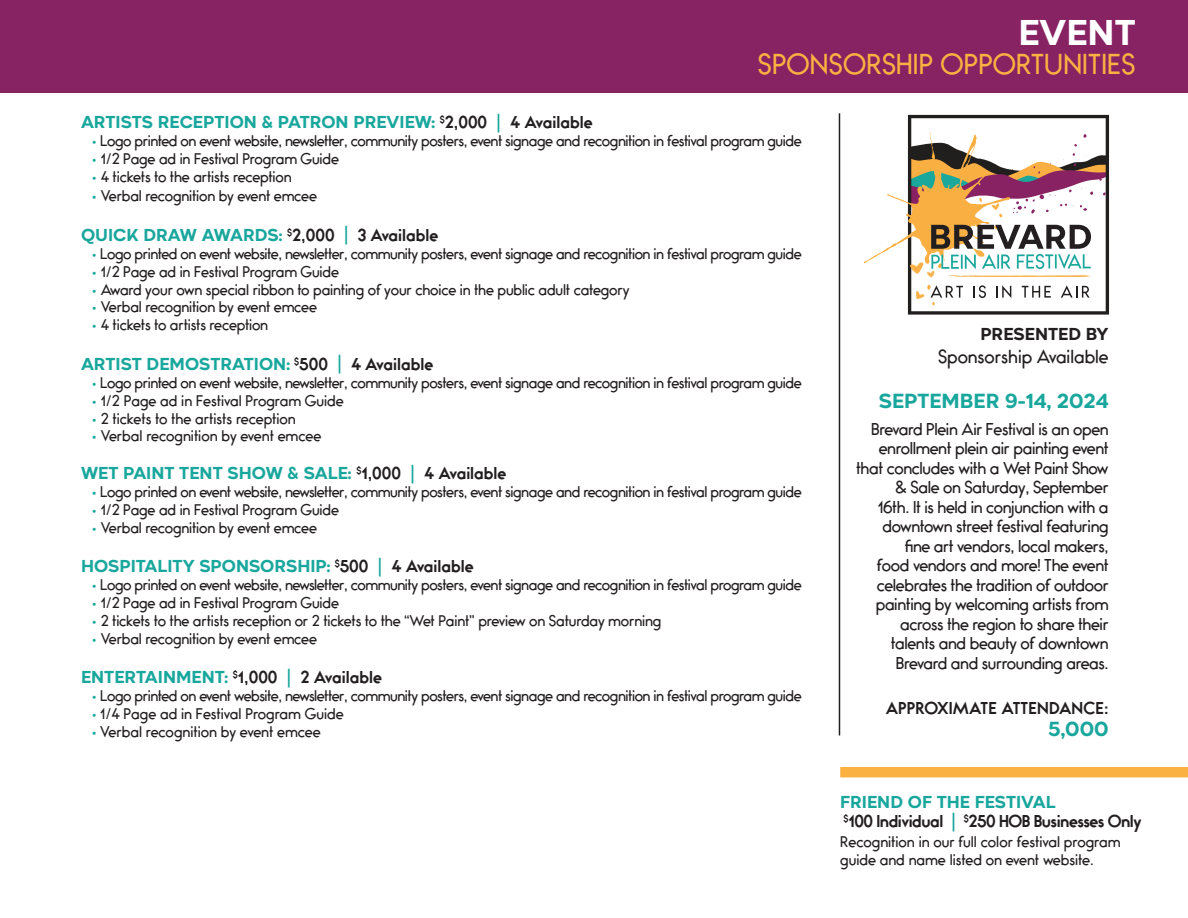
<style>
.page{position:relative;width:1188px;height:918px;background:#fff}
.page>*{position:absolute;margin:0;border:0;box-sizing:border-box;transform-origin:0 0}
.t1{font:700 34.2px "Aftika";color:#fff}
.t2{font:25.2px "Bambino";letter-spacing:.01em;color:#fbb042}
.t3{font:700 19.5px "Aftika";color:#19a79d}
.t4{font:700 16.5px "Aftika";color:#19a79d}
.t5{font:16.5px "Bambino";color:#231f20}
.t6{font:700 16.5px "Aftika";color:#231f20}
.t7{font:15px/19.5px "Bambino";letter-spacing:-.02em;color:#231f20;text-align:right}
.t8{font:700 15px "Bambino";letter-spacing:-.03em;color:#231f20}
.t9{font:700 15px "Bambino";color:#231f20}
.t10{font:700 15px "Bambino";letter-spacing:.01em;color:#231f20}
.t11{font:13.5px "Bambino";letter-spacing:-.03em;color:#231f20}
.t12{font:13.5px "Bambino";letter-spacing:-.01em;color:#231f20}
.t13{font:13.5px/18px "Bambino";color:#231f20}
.s1{font-family:"Bambino";font-size:15px;color:#231f20}
.s2{font-family:"Bambino";font-weight:400}
.s3{color:#19a79d}
.s4{font-family:"Aftika";font-size:16.5px;color:#19a79d}
.s5{font-weight:400;font-size:16.5px;color:#19a79d}
</style>
<div class="page">
<div style="left:0;top:0;width:1188px;height:93px;background:#872263"></div>
<hr style="left:839px;top:113px;width:1px;height:622px;background:#231f20">
<div style="left:840px;top:767px;width:348px;height:10px;background:#fbb042"></div>
<svg style="left:864px;top:115px;width:245px;height:200px"></svg>
<h1 class="t1" style="left:1019px;top:12px;width:119px">EVENT</h1>
<h2 class="t2" style="left:758px;top:50px;width:379px">SPONSORSHIP OPPORTUNITIES</h2>
<p class="t4" style="left:81px;top:112px;width:513px">ARTISTS RECEPTION &amp; PATRON PREVIEW: <sup>$</sup><span class="s1">2,000</span> <span class="s2">|</span> <span class="s1">4 Available</span></p>
<p class="t11" style="left:92px;top:133px;width:712px"><span class="s3">•</span> Logo printed on event website, newsletter, community posters, event signage and recognition in festival program guide</p>
<p class="t12" style="left:92px;top:151px;width:249px"><span class="s3">•</span> 1/2 Page ad in Festival Program Guide</p>
<p class="t12" style="left:92px;top:169px;width:202px"><span class="s3">•</span> 4 tickets to the artists reception</p>
<p class="t12" style="left:92px;top:189px;width:227px"><span class="s3">•</span> Verbal recognition by event emcee</p>
<p class="t4" style="left:81px;top:224px;width:359px">QUICK DRAW AWARDS: <sup>$</sup><span class="s1">2,000</span> <span class="s2">|</span> <span class="s1">3 Available</span></p>
<p class="t11" style="left:92px;top:246px;width:712px"><span class="s3">•</span> Logo printed on event website, newsletter, community posters, event signage and recognition in festival program guide</p>
<p class="t12" style="left:92px;top:264px;width:249px"><span class="s3">•</span> 1/2 Page ad in Festival Program Guide</p>
<p class="t12" style="left:92px;top:282px;width:539px"><span class="s3">•</span> Award your own special ribbon to painting of your choice in the public adult category</p>
<p class="t12" style="left:92px;top:300px;width:227px"><span class="s3">•</span> Verbal recognition by event emcee</p>
<p class="t12" style="left:92px;top:318px;width:178px"><span class="s3">•</span> 4 tickets to artists reception</p>
<p class="t4" style="left:81px;top:353px;width:354px">ARTIST DEMOSTRATION: <sup>$</sup><span class="s1">500</span> <span class="s2">|</span> <span class="s1">4 Available</span></p>
<p class="t11" style="left:92px;top:375px;width:712px"><span class="s3">•</span> Logo printed on event website, newsletter, community posters, event signage and recognition in festival program guide</p>
<p class="t13" style="left:92px;top:392px;width:254px"><span class="s3">•</span> 1/2 Page ad in Festival Program Guide</p>
<p class="t13" style="left:92px;top:410px;width:206px"><span class="s3">•</span> 2 tickets to the artists reception</p>
<p class="t13" style="left:92px;top:428px;width:231px"><span class="s3">•</span> Verbal recognition by event emcee</p>
<p class="t4" style="left:81px;top:463px;width:427px">WET PAINT TENT SHOW &amp; SALE: <sup>$</sup><span class="s1">1,000</span> <span class="s2">|</span> <span class="s1">4 Available</span></p>
<p class="t11" style="left:92px;top:484px;width:712px"><span class="s3">•</span> Logo printed on event website, newsletter, community posters, event signage and recognition in festival program guide</p>
<p class="t12" style="left:92px;top:502px;width:249px"><span class="s3">•</span> 1/2 Page ad in Festival Program Guide</p>
<p class="t12" style="left:92px;top:520px;width:227px"><span class="s3">•</span> Verbal recognition by event emcee</p>
<p class="t4" style="left:81px;top:556px;width:394px">HOSPITALITY SPONSORSHIP: <sup>$</sup><span class="s1">500</span> <span class="s2">|</span> <span class="s1">4 Available</span></p>
<p class="t11" style="left:92px;top:577px;width:712px"><span class="s3">•</span> Logo printed on event website, newsletter, community posters, event signage and recognition in festival program guide</p>
<p class="t12" style="left:92px;top:595px;width:249px"><span class="s3">•</span> 1/2 Page ad in Festival Program Guide</p>
<p class="t12" style="left:92px;top:613px;width:571px"><span class="s3">•</span> 2 tickets to the artists reception or 2 tickets to the “Wet Paint” preview on Saturday morning</p>
<p class="t12" style="left:92px;top:631px;width:227px"><span class="s3">•</span> Verbal recognition by event emcee</p>
<p class="t9" style="left:81px;top:669px;width:302px"><span class="s4">ENTERTAINMENT:</span> <sup>$</sup>1,000 <span class="s5">|</span> 2 Available</p>
<p class="t11" style="left:92px;top:688px;width:712px"><span class="s3">•</span> Logo printed on event website, newsletter, community posters, event signage and recognition in festival program guide</p>
<p class="t13" style="left:92px;top:705px;width:254px"><span class="s3">•</span> 1/4 Page ad in Festival Program Guide</p>
<p class="t13" style="left:92px;top:723px;width:231px"><span class="s3">•</span> Verbal recognition by event emcee</p>
<p class="t6" style="left:980px;top:324px;width:130px">PRESENTED BY</p>
<p class="t5" style="left:938px;top:348px;width:172px">Sponsorship Available</p>
<h3 class="t3" style="left:879px;top:389px;width:231px">SEPTEMBER 9-14, 2024</h3>
<p class="t7" style="left:856px;top:420px;width:254px">Brevard Plein Air Festival is an open enrollment plein air painting event that concludes with a Wet Paint Show &amp; Sale on Saturday, September<br>16th. It is held in conjunction with a downtown street festival featuring fine art vendors, local makers,<br>food vendors and more! The event celebrates the tradition of outdoor painting by welcoming artists from across the region to share their talents and beauty of downtown Brevard and surrounding areas.</p>
<p class="t10" style="left:886px;top:700px;width:224px">APPROXIMATE ATTENDANCE:</p>
<h3 class="t3" style="left:1048px;top:718px;width:62px">5,000</h3>
<p class="t4" style="left:840px;top:792px;width:217px">FRIEND OF THE FESTIVAL</p>
<p class="t8" style="left:844px;top:813px;width:299px"><sup>$</sup>100 Individual <span class="s5">|</span> <sup>$</sup>250 HOB Businesses Only</p>
<p class="t13" style="left:840px;top:833px;width:282px">Recognition in our full color festival program guide and name listed on event website.</p>
</div>
